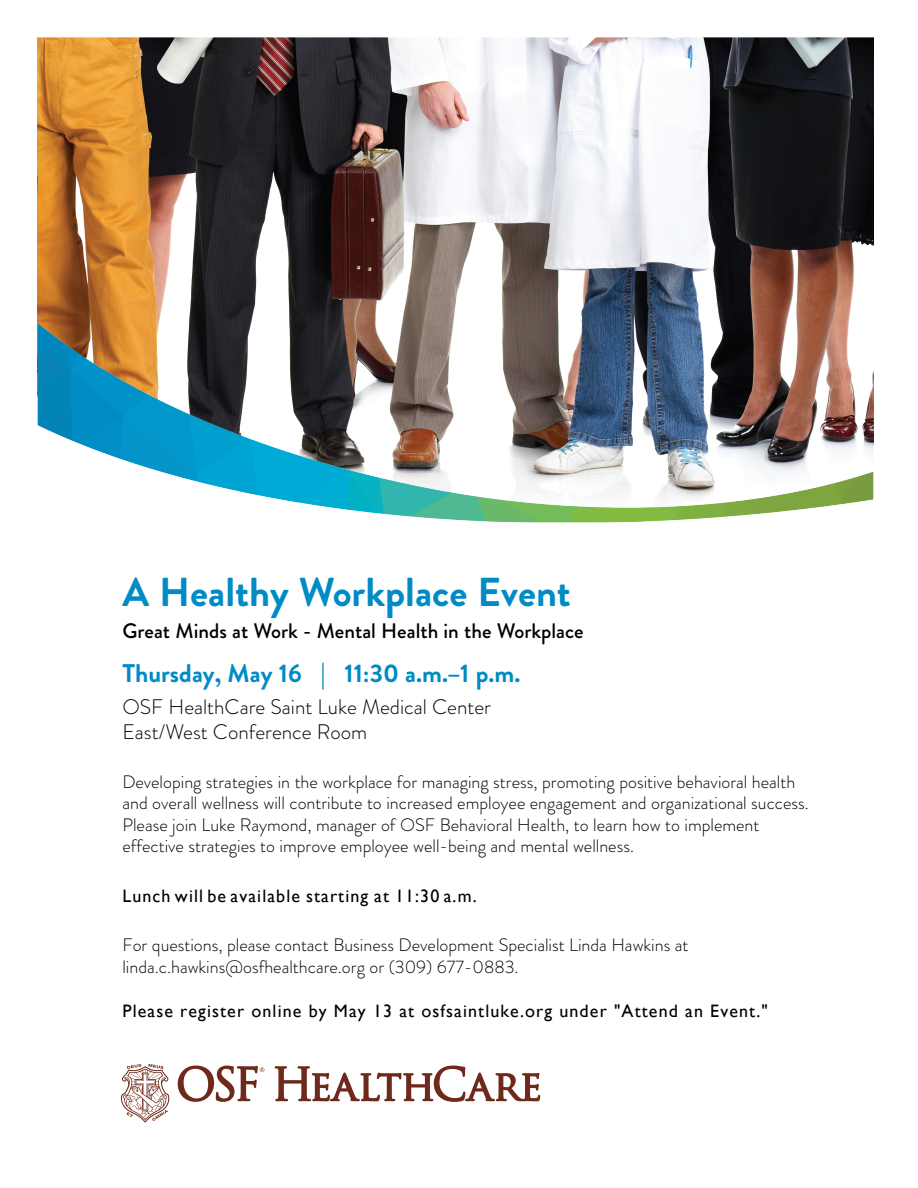
<style>
.page{position:relative;width:918px;height:1188px;background:#fff}
.page>*{position:absolute;margin:0;border:0;box-sizing:border-box;transform-origin:0 0}
.t1{font:700 40.35px "Brandon Grotesque";color:#008bc5}
.t2{font:700 25.5px "Brandon Grotesque";color:#008bc5}
.t3{font:300 21px/25.2px "Brandon Grotesque";color:#000}
.t4{font:500 21px "Brandon Grotesque";color:#000}
.t5{font:300 18px/21.5px "Brandon Grotesque";color:#000}
.t6{font:18px "Gill Sans";letter-spacing:.06em;color:#000}
</style>
<div class="page">
<svg style="left:121px;top:1064px;width:48px;height:58px"></svg>
<svg style="left:275px;top:1066px;width:265px;height:36px"></svg>
<svg style="left:178px;top:1066px;width:86px;height:36px"></svg>
<img style="left:38px;top:38px;width:835px;height:283px">
<img style="left:38px;top:321px;width:835px;height:201px">
<h1 class="t1" style="left:122px;top:564px;width:450px">A Healthy Workplace Event</h1>
<p class="t4" style="left:122px;top:616px;width:463px">Great Minds at Work - Mental Health in the Workplace</p>
<h2 class="t2" style="left:122px;top:655px;width:399px">Thursday, May 16 | 11:30 a.m. – 1 p.m.</h2>
<p class="t3" style="left:122px;top:694px;width:370px">OSF HealthCare Saint Luke Medical Center<br>East/West Conference Room</p>
<p class="t5" style="left:122px;top:771px;width:688px">Developing strategies in the workplace for managing stress, promoting positive behavioral health and overall wellness will contribute to increased employee engagement and organizational success.<br>Please join Luke Raymond, manager of OSF Behavioral Health, to learn how to implement effective strategies to improve employee well-being and mental wellness.</p>
<p class="t6" style="left:122px;top:886px;width:356px">Lunch will be available starting at 11:30 a.m.</p>
<p class="t5" style="left:122px;top:934px;width:568px">For questions, please contact Business Development Specialist Linda Hawkins at linda.c.hawkins@osfhealthcare.org or (309) 677-0883.</p>
<p class="t6" style="left:122px;top:1000px;width:647px">Please register online by May 13 at osfsaintluke.org under "Attend an Event."</p>
</div>
